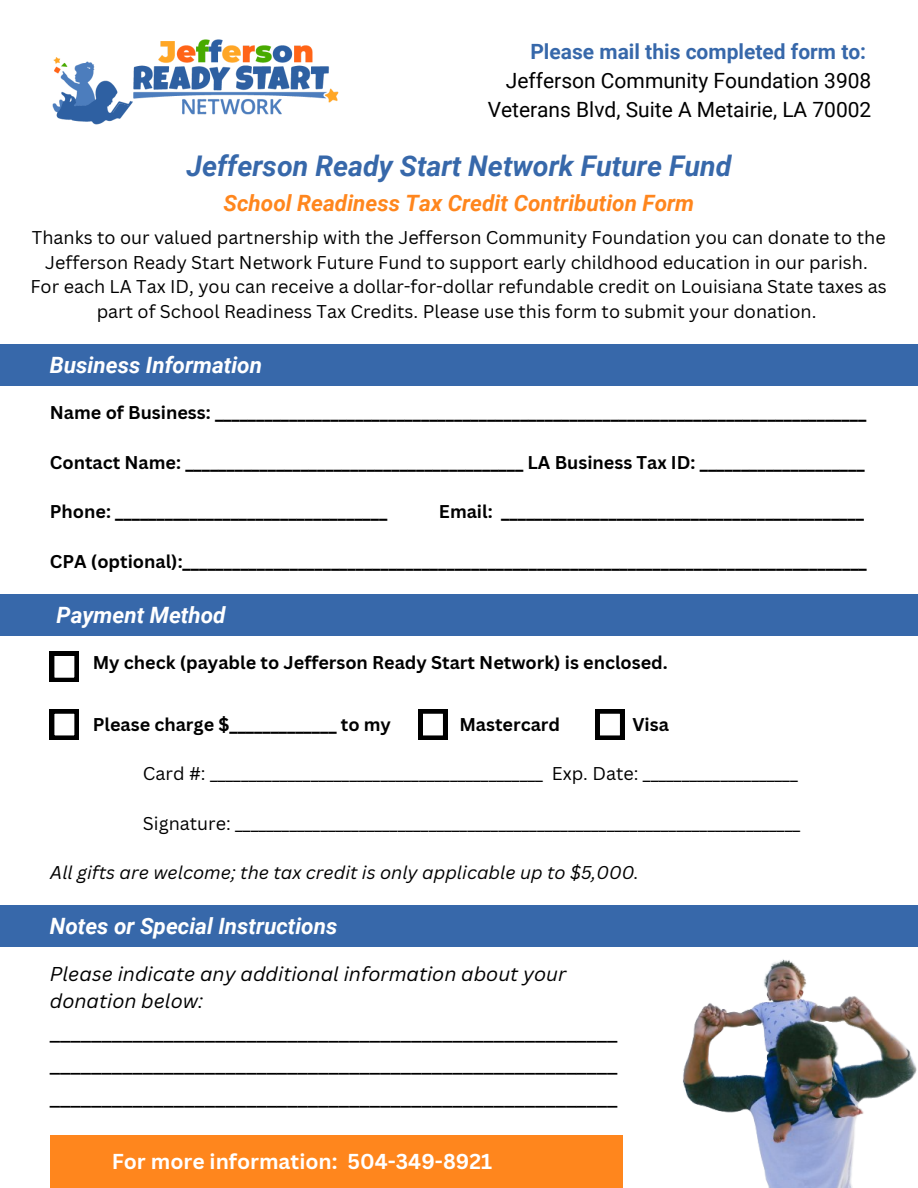
<style>
.page{position:relative;width:918px;height:1188px;background:#fff}
.page>*{position:absolute;margin:0;border:0;box-sizing:border-box;transform-origin:0 0}
.t1{font:italic 700 28.5px "Roboto";color:#3768aa}
.t2{font:24px "Canva Sans";color:#000}
.t3{font:italic 700 22.5px "Roboto";color:#fff}
.t4{font:italic 700 22.5px "Roboto";color:#ff861d}
.t5{font:21px/29.2px "Roboto";color:#000;text-align:right}
.t6{font:700 21px "Canva Sans";color:#fff}
.t7{font:700 21px "Roboto";color:#3768aa}
.t8{font:italic 19.5px/27px "Canva Sans";color:#000}
.t9{font:18px/24.8px "Canva Sans";color:#000;text-align:center}
.t10{font:700 18px "Canva Sans";color:#000}
.t11{font:italic 18px "Canva Sans";color:#000}
</style>
<div class="page">
<img style="left:683px;top:959px;width:234px;height:229px">
<svg style="left:50px;top:709px;width:29px;height:31px"></svg>
<svg style="left:50px;top:651px;width:29px;height:31px"></svg>
<svg style="left:418px;top:709px;width:29px;height:31px"></svg>
<svg style="left:595px;top:709px;width:29px;height:31px"></svg>
<div style="left:0;top:594px;width:918px;height:41px;background:#3768aa"></div>
<img style="left:52px;top:39px;width:287px;height:86px">
<div style="left:50px;top:1136px;width:573px;height:52px;background:#ff861d"></div>
<div style="left:0;top:344px;width:918px;height:42px;background:#3768aa"></div>
<div style="left:0;top:905px;width:918px;height:42px;background:#3768aa"></div>
<p class="t7" style="left:530px;top:39px;width:337px">Please mail this completed form to:</p>
<p class="t5" style="left:488px;top:66px;width:385px">Jefferson Community Foundation 3908<br>Veterans Blvd, Suite A Metairie, LA 70002</p>
<p class="t1" style="left:187px;top:150px;width:546px">Jefferson Ready Start Network Future Fund</p>
<p class="t4" style="left:224px;top:190px;width:472px">School Readiness Tax Credit Contribution Form</p>
<p class="t9" style="left:32px;top:225px;width:855px">Thanks to our valued partnership with the Jefferson Community Foundation you can donate to the<br>Jefferson Ready Start Network Future Fund to support early childhood education in our parish.</p>
<p class="t9" style="left:30px;top:274px;width:858px">For each LA Tax ID, you can receive a dollar-for-dollar refundable credit on Louisiana State taxes as part of School Readiness Tax Credits. Please use this form to submit your donation.</p>
<p class="t3" style="left:50px;top:352px;width:214px">Business Information</p>
<p class="t10" style="left:50px;top:400px;width:818px">Name of Business: _______________________________________________________________________________</p>
<p class="t10" style="left:50px;top:450px;width:816px">Contact Name: _________________________________________ LA Business Tax ID: ____________________</p>
<p class="t10" style="left:50px;top:499px;width:339px">Phone: _________________________________</p>
<p class="t10" style="left:439px;top:499px;width:427px">Email: ____________________________________________</p>
<p class="t10" style="left:50px;top:549px;width:818px">CPA (optional):___________________________________________________________________________________</p>
<p class="t3" style="left:57px;top:602px;width:170px">Payment Method</p>
<p class="t10" style="left:93px;top:650px;width:577px">My check (payable to Jefferson Ready Start Network) is enclosed.</p>
<p class="t10" style="left:93px;top:711px;width:300px">Please charge $_____________ to my</p>
<p class="t10" style="left:459px;top:711px;width:102px">Mastercard</p>
<p class="t10" style="left:632px;top:711px;width:38px">Visa</p>
<p class="t9" style="left:143px;top:761px;width:656px">Card #: ___________________________________________ Exp. Date: ____________________</p>
<p class="t9" style="left:143px;top:810px;width:659px">Signature: _________________________________________________________________________</p>
<p class="t11" style="left:50px;top:860px;width:590px">All gifts are welcome; the tax credit is only applicable up to $5,000.</p>
<p class="t3" style="left:50px;top:913px;width:289px">Notes or Special Instructions</p>
<p class="t8" style="left:50px;top:960px;width:518px">Please indicate any additional information about your donation below:</p>
<p class="t2" style="left:50px;top:1014px;width:569px">_______________________________________________________</p>
<p class="t2" style="left:50px;top:1047px;width:569px">_______________________________________________________</p>
<p class="t2" style="left:50px;top:1079px;width:569px">_______________________________________________________</p>
<p class="t6" style="left:112px;top:1146px;width:382px">For more information: 504-349-8921</p>
</div>
